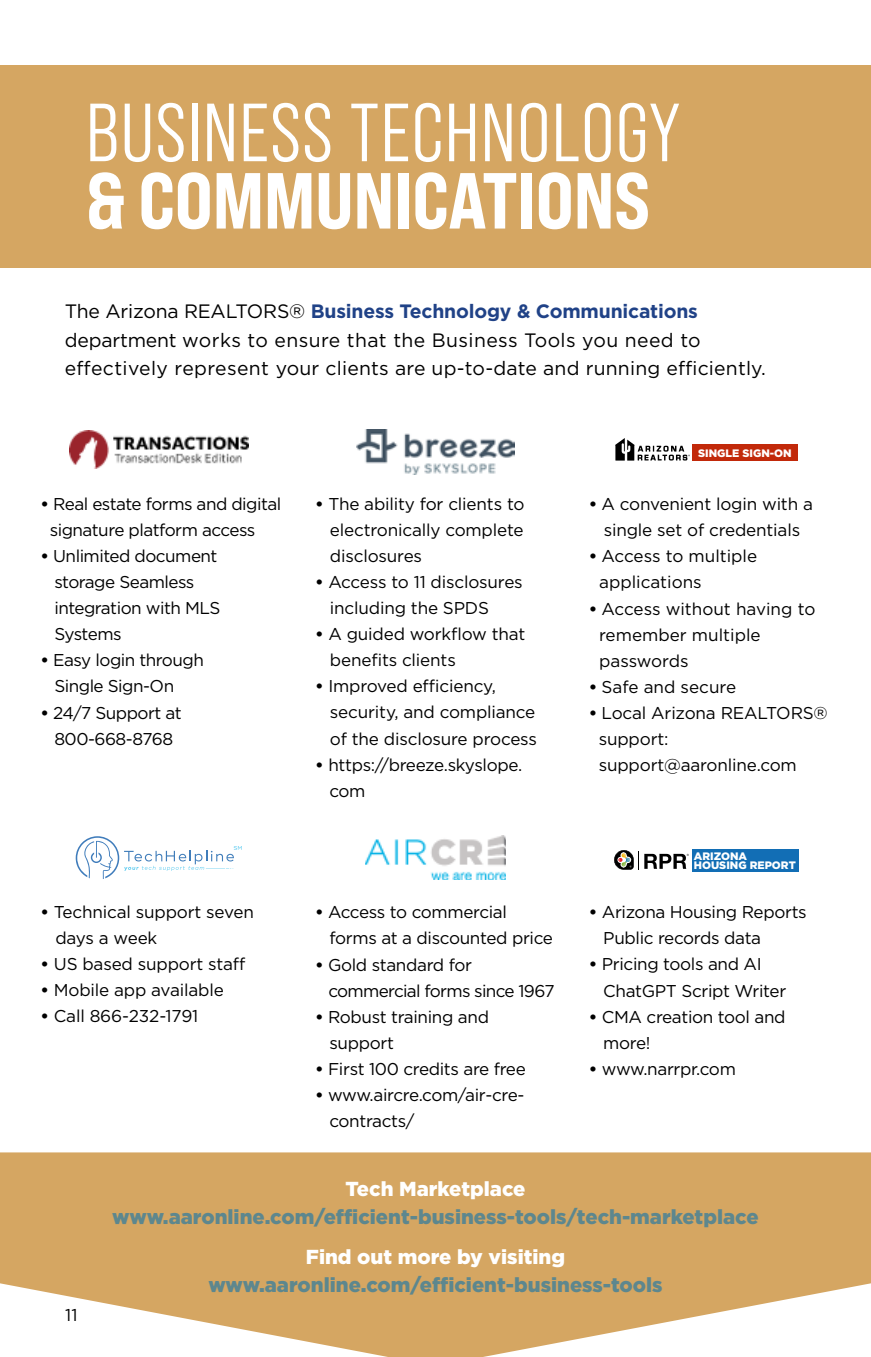
<style>
.page{position:relative;width:871px;height:1357px;background:#fff}
.page>*{position:absolute;margin:0;border:0;box-sizing:border-box;transform-origin:0 0}
.t1{font:900 20.25px "Gotham";color:#5d878e}
.t2{font:900 20.25px "Gotham";color:#fff}
.t3{font:19.35px/28.3px "Gotham";letter-spacing:.01em;color:#000}
.t4{font:17.1px/26.1px "Gotham";letter-spacing:-.02em;color:#000}
.t5{font:17.1px/26.1px "Gotham";color:#000}
.t6{font:17.1px/26.1px "Gotham";letter-spacing:-.04em;color:#000}
.t7{font:900 10.8px/9px "Gotham";color:#fff}
.s1{font-weight:700;color:#204287}
.s2{font-weight:700}
</style>
<div class="page">
<div style="left:0;top:65px;width:871px;height:202px;background:#d5a662"></div>
<svg style="left:0;top:1152px;width:871px;height:205px;fill:#d5a662"></svg>
<svg style="left:90px;top:104px;width:26px;height:57px"></svg>
<svg style="left:125px;top:104px;width:25px;height:58px"></svg>
<svg style="left:158px;top:103px;width:26px;height:59px"></svg>
<div style="left:192px;top:104px;width:5px;height:57px;background:#fff"></div>
<svg style="left:207px;top:104px;width:27px;height:57px"></svg>
<svg style="left:244px;top:104px;width:23px;height:57px"></svg>
<svg style="left:273px;top:103px;width:25px;height:59px"></svg>
<svg style="left:305px;top:103px;width:25px;height:59px"></svg>
<svg style="left:351px;top:104px;width:26px;height:57px"></svg>
<svg style="left:385px;top:104px;width:23px;height:57px"></svg>
<svg style="left:415px;top:103px;width:25px;height:59px"></svg>
<svg style="left:449px;top:104px;width:26px;height:57px"></svg>
<svg style="left:485px;top:104px;width:26px;height:57px"></svg>
<svg style="left:521px;top:103px;width:26px;height:59px"></svg>
<svg style="left:556px;top:104px;width:22px;height:57px"></svg>
<svg style="left:585px;top:103px;width:26px;height:59px"></svg>
<svg style="left:619px;top:103px;width:60px;height:59px"></svg>
<svg style="left:89px;top:172px;width:35px;height:57px"></svg>
<svg style="left:141px;top:172px;width:31px;height:57px"></svg>
<svg style="left:178px;top:172px;width:32px;height:57px"></svg>
<svg style="left:217px;top:173px;width:43px;height:56px"></svg>
<svg style="left:268px;top:173px;width:43px;height:56px"></svg>
<svg style="left:319px;top:173px;width:31px;height:56px"></svg>
<svg style="left:357px;top:173px;width:33px;height:56px"></svg>
<div style="left:398px;top:173px;width:10px;height:56px;background:#fff"></div>
<svg style="left:415px;top:172px;width:101px;height:57px"></svg>
<div style="left:521px;top:173px;width:11px;height:56px;background:#fff"></div>
<svg style="left:539px;top:172px;width:32px;height:57px"></svg>
<svg style="left:577px;top:173px;width:33px;height:56px"></svg>
<svg style="left:616px;top:172px;width:32px;height:57px"></svg>
<img style="left:69px;top:431px;width:179px;height:37px">
<img style="left:357px;top:429px;width:157px;height:46px">
<svg style="left:75px;top:836px;width:167px;height:43px"></svg>
<svg style="left:615px;top:438px;width:75px;height:23px"></svg>
<div style="left:692px;top:444px;width:105px;height:17px;background:#c2290a"></div>
<img style="left:365px;top:836px;width:141px;height:43px">
<svg style="left:614px;top:850px;width:75px;height:20px"></svg>
<div style="left:691px;top:849px;width:107px;height:23px;background:#126eb5"></div>
<p class="t3" style="left:65px;top:297px;width:703px">The Arizona REALTORS® <span class="s1">Business Technology &amp; Communications </span>department works to ensure that the Business Tools you need to effectively represent your clients are up-to-date and running efficiently.</p>
<p class="t4" style="left:50px;top:490px;width:233px;text-indent:-9px"><span class="s2">•</span> Real estate forms and digital signature platform access</p>
<p class="t4" style="left:54px;top:542px;width:168px;text-indent:-14px"><span class="s2">•</span> Unlimited document storage Seamless integration with MLS<br>Systems</p>
<p class="t4" style="left:54px;top:647px;width:151px;text-indent:-14px"><span class="s2">•</span> Easy login through<br>Single Sign-On</p>
<p class="t4" style="left:41px;top:699px;width:143px;text-align:center"><span class="s2">•</span> 24/7 Support at<br>800-668-8768</p>
<p class="t4" style="left:55px;top:898px;width:200px;text-indent:-15px"><span class="s2">•</span> Technical support seven days a week</p>
<p class="t4" style="left:41px;top:951px;width:206px"><span class="s2">•</span> US based support staff</p>
<p class="t4" style="left:41px;top:977px;width:185px"><span class="s2">•</span> Mobile app available</p>
<p class="t4" style="left:41px;top:1003px;width:159px"><span class="s2">•</span> Call 866-232-1791</p>
<p class="t4" style="left:330px;top:490px;width:196px;text-align:justify;text-indent:-15px"><span class="s2">•</span> The ability for clients to electronically complete disclosures</p>
<p class="t4" style="left:330px;top:568px;width:194px;text-indent:-15px"><span class="s2">•</span> Access to 11 disclosures including the SPDS</p>
<p class="t4" style="left:330px;top:621px;width:197px;text-indent:-15px"><span class="s2">•</span> A guided workflow that benefits clients</p>
<p class="t4" style="left:330px;top:673px;width:209px;text-indent:-15px"><span class="s2">•</span> Improved efficiency, security, and compliance of the disclosure process</p>
<p class="t4" style="left:329px;top:751px;width:194px;text-indent:-14px"><span class="s2">•</span> https://breeze.skyslope. com</p>
<p class="t4" style="left:329px;top:899px;width:225px;text-indent:-14px"><span class="s2">•</span> Access to commercial forms at a discounted price</p>
<p class="t6" style="left:328px;top:951px;width:228px;text-indent:-13px"><span class="s2">•</span> Gold standard for commercial forms since 1967</p>
<p class="t4" style="left:329px;top:1003px;width:161px;text-indent:-14px"><span class="s2">•</span> Robust training and support</p>
<p class="t4" style="left:315px;top:1055px;width:212px"><span class="s2">•</span> First 100 credits are free</p>
<p class="t4" style="left:329px;top:1081px;width:197px;text-indent:-14px"><span class="s2">•</span> www.aircre.com/air-cre&shy;contracts/</p>
<p class="t7" style="left:698px;top:448px;width:95px">SINGLE SIGN-ON</p>
<p class="t4" style="left:589px;top:491px;width:226px;text-align:center"><span class="s2">•</span> A convenient login with a single set of credentials</p>
<p class="t5" style="left:599px;top:543px;width:160px;text-indent:-10px"><span class="s2">•</span> Access to multiple applications</p>
<p class="t5" style="left:599px;top:595px;width:218px;text-indent:-10px"><span class="s2">•</span> Access without having to remember multiple passwords</p>
<p class="t5" style="left:589px;top:673px;width:149px"><span class="s2">•</span> Safe and secure</p>
<p class="t4" style="left:599px;top:699px;width:231px;text-indent:-10px"><span class="s2">•</span> Local Arizona REALTORS® support: support@aaronline.com</p>
<p class="t7" style="left:694px;top:851px;width:103px">ARIZONA<br>HOUSING REPORT</p>
<p class="t4" style="left:603px;top:899px;width:205px;text-indent:-14px"><span class="s2">•</span> Arizona Housing Reports<br>Public records data</p>
<p class="t4" style="left:603px;top:951px;width:185px;text-indent:-14px"><span class="s2">•</span> Pricing tools and AI<br>ChatGPT Script Writer</p>
<p class="t4" style="left:603px;top:1003px;width:184px;text-indent:-14px"><span class="s2">•</span> CMA creation tool and more!</p>
<p class="t4" style="left:589px;top:1055px;width:149px"><span class="s2">•</span> www.narrpr.com</p>
<p class="t4" style="left:65px;top:1302px;width:14px">11</p>
<p class="t2" style="left:345px;top:1177px;width:182px">Tech Marketplace</p>
<p class="t1" style="left:112px;top:1205px;width:648px">www.aaronline.com/efficient-business-tools/tech-marketplace</p>
<p class="t2" style="left:306px;top:1245px;width:261px">Find out more by visiting</p>
<p class="t1" style="left:208px;top:1273px;width:456px">www.aaronline.com/efficient-business-tools</p>
</div>
